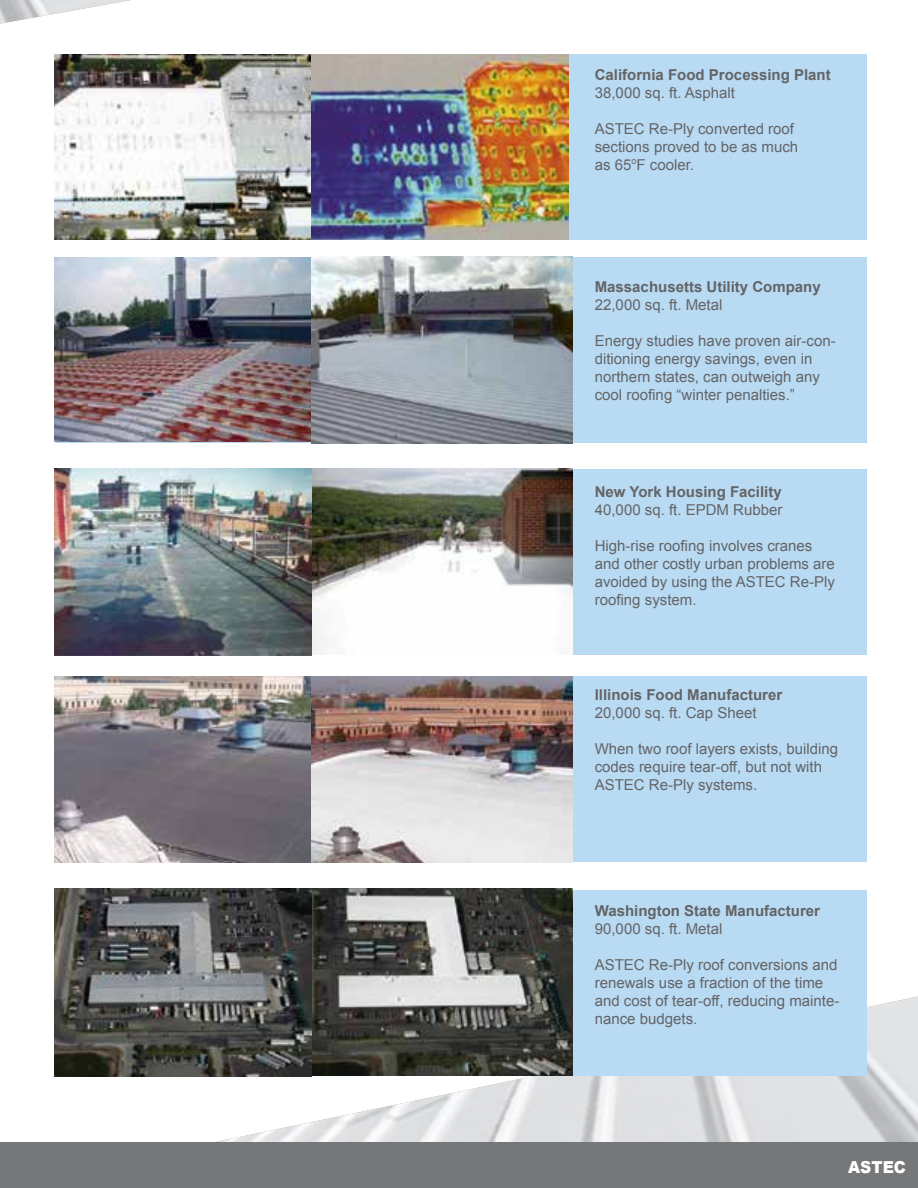
<style>
.page{position:relative;width:918px;height:1188px;background:#fff}
.page>*{position:absolute;margin:0;border:0;box-sizing:border-box;transform-origin:0 0}
.t1{font:900 16.5px "Arial";color:#fff;scale:.94 1}
.t2{font:15px/18px "Arial";color:#636466}
.t3{font:700 15px "Arial";color:#636466}
</style>
<div class="page">
<img style="left:0;top:970px;width:918px;height:173px">
<img style="left:0;top:0;width:131px;height:24px">
<div style="left:56px;top:257px;width:810px;height:186px;background:#b9daf3"></div>
<div style="left:56px;top:469px;width:810px;height:185px;background:#b9daf3"></div>
<div style="left:56px;top:676px;width:810px;height:186px;background:#b9daf3"></div>
<div style="left:56px;top:890px;width:810px;height:186px;background:#b9daf3"></div>
<div style="left:56px;top:54px;width:810px;height:186px;background:#b9daf3"></div>
<img style="left:54px;top:54px;width:514px;height:186px">
<img style="left:54px;top:676px;width:518px;height:187px">
<img style="left:54px;top:257px;width:257px;height:185px">
<img style="left:311px;top:256px;width:261px;height:188px">
<img style="left:54px;top:889px;width:518px;height:188px">
<img style="left:311px;top:469px;width:261px;height:185px">
<img style="left:54px;top:469px;width:257px;height:187px">
<div style="left:0;top:1143px;width:918px;height:45px;background:#757779"></div>
<p class="t3" style="left:595px;top:65px;width:237px">California Food Processing Plant</p>
<p class="t2" style="left:595px;top:84px;width:142px">38,000 sq. ft. Asphalt</p>
<p class="t2" style="left:595px;top:120px;width:205px">ASTEC Re-Ply converted roof sections proved to be as much as 65<sup>o</sup>F cooler.</p>
<p class="t3" style="left:595px;top:276px;width:227px">Massachusetts Utility Company</p>
<p class="t2" style="left:595px;top:296px;width:129px">22,000 sq. ft. Metal</p>
<p class="t2" style="left:595px;top:332px;width:242px">Energy studies have proven air-con&shy;ditioning energy savings, even in northern states, can outweigh any cool roofing “winter penalties.”</p>
<p class="t3" style="left:595px;top:482px;width:189px">New York Housing Facility</p>
<p class="t2" style="left:595px;top:501px;width:189px">40,000 sq. ft. EPDM Rubber</p>
<p class="t2" style="left:595px;top:537px;width:242px">High-rise roofing involves cranes and other costly urban problems are avoided by using the ASTEC Re-Ply roofing system.</p>
<p class="t3" style="left:595px;top:685px;width:189px">Illinois Food Manufacturer</p>
<p class="t2" style="left:595px;top:704px;width:163px">20,000 sq. ft. Cap Sheet</p>
<p class="t2" style="left:595px;top:740px;width:245px">When two roof layers exists, building codes require tear-off, but not with<br>ASTEC Re-Ply systems.</p>
<p class="t3" style="left:595px;top:901px;width:227px">Washington State Manufacturer</p>
<p class="t2" style="left:595px;top:920px;width:129px">90,000 sq. ft. Metal</p>
<p class="t2" style="left:595px;top:956px;width:246px">ASTEC Re-Ply roof conversions and renewals use a fraction of the time and cost of tear-off, reducing mainte&shy;nance budgets.</p>
<p class="t1" style="left:848px;top:1155px;width:63px">ASTEC</p>
</div>
